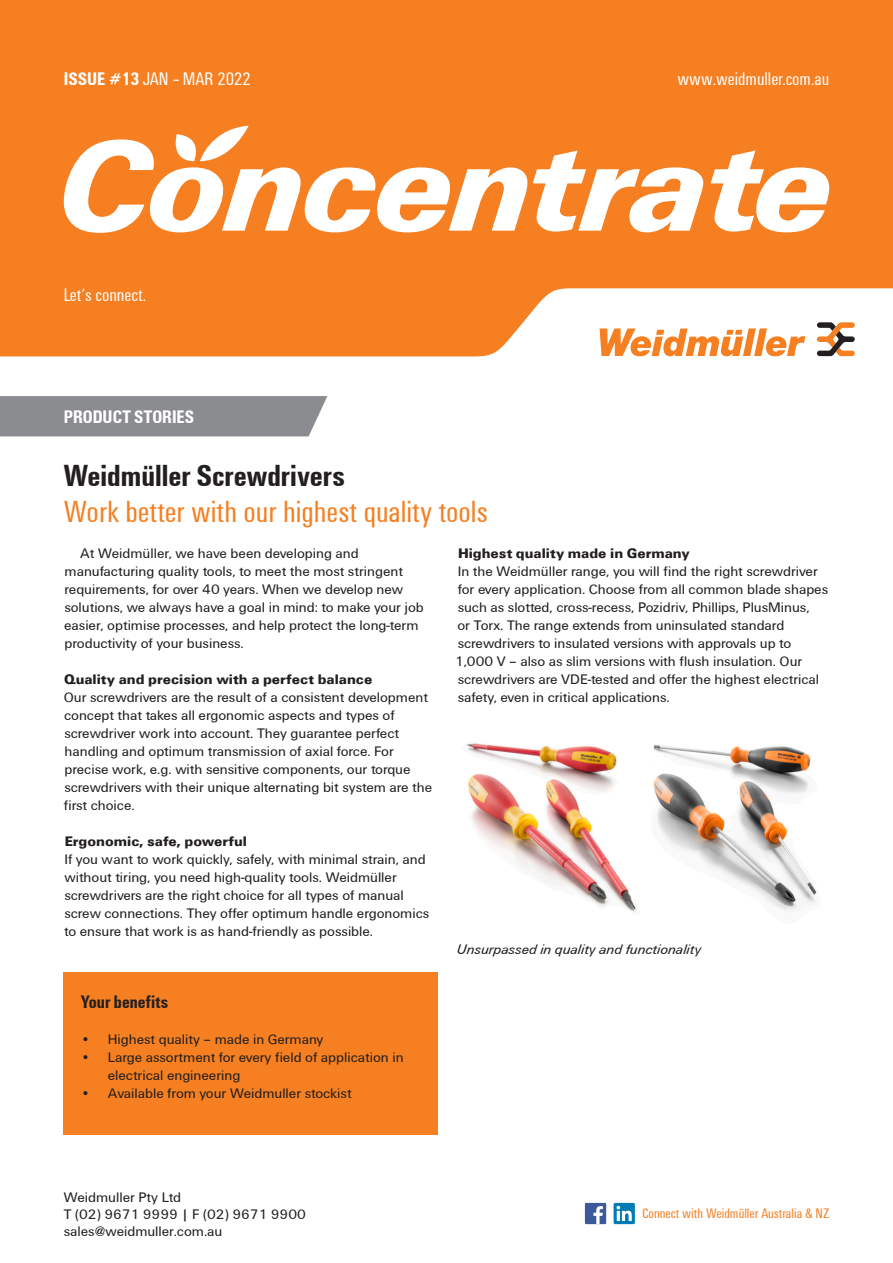
<style>
.page{position:relative;width:893px;height:1263px;background:#fff}
.page>*{position:absolute;margin:0;border:0;box-sizing:border-box;transform-origin:0 0}
._04_subtitle_small{font:31.5px "Weidmueller Condensed";color:#f57f21}
._03_title_small{font:700 31.5px "Weidmueller Condensed";color:#231f20}
._05_introduction{font:18.75px "Weidmueller Condensed";color:#fff}
._00_Kolumnentitel{font:700 18.75px "Weidmueller Condensed";color:#fff}
._05_introduction-2{font:700 18.75px "Weidmueller Condensed";color:#231f20}
._10_copy{font:14.25px/18px "Weidmueller";color:#231f20}
._21_address{font:14.25px "Weidmueller";color:#231f20}
._10_copy-2{font:italic 14.25px "Weidmueller";color:#231f20}
._13_caption_right_al{font:14.25px "Weidmueller Condensed";color:#f57f21}
.s1{font-weight:700}
</style>
<div class="page">
<div style="left:0;top:0;width:893px;height:373px;background:#f57f21"></div>
<svg style="left:0;top:288px;width:893px;height:85px"></svg>
<svg style="left:600px;top:328px;width:205px;height:28px"></svg>
<svg style="left:817px;top:322px;width:38px;height:34px"></svg>
<div style="left:614px;top:1203px;width:21px;height:21px;background:#007bb6;border-radius:2px"></div>
<svg style="left:616px;top:1206px;width:16px;height:15px"></svg>
<div style="left:585px;top:1203px;width:21px;height:21px;background:#3c5a99"></div>
<svg style="left:593px;top:1206px;width:10px;height:18px"></svg>
<svg style="left:533px;top:151px;width:170px;height:81px"></svg>
<svg style="left:711px;top:151px;width:118px;height:81px"></svg>
<svg style="left:64px;top:126px;width:463px;height:107px"></svg>
<div style="left:0;top:396px;width:327px;height:40px;background:#8a8c8f"></div>
<img style="left:466px;top:743px;width:351px;height:170px">
<div style="left:64px;top:972px;width:374px;height:162px;background:#f57f21"></div>
<p class="_05_introduction" style="left:64px;top:66px;width:189px"><span class="s1">ISSUE #13</span> JAN – MAR 2022</p>
<p class="_05_introduction" style="left:678px;top:66px;width:153px">www.weidmuller.com.au</p>
<p class="_05_introduction" style="left:64px;top:282px;width:84px">Let‘s connect.</p>
<p class="_00_Kolumnentitel" style="left:64px;top:403px;width:132px">PRODUCT STORIES</p>
<p class="_03_title_small" style="left:64px;top:453px;width:283px">Weidmüller Screwdrivers</p>
<p class="_04_subtitle_small" style="left:64px;top:491px;width:425px">Work better with our highest quality tools</p>
<p class="_10_copy" style="left:80px;top:544px;width:280px">At Weidmüller, we have been developing and</p>
<p class="_10_copy" style="left:64px;top:562px;width:361px">manufacturing quality tools, to meet the most stringent requirements, for over 40 years. When we develop new solutions, we always have a goal in mind: to make your job easier, optimise processes, and help protect the long-term productivity of your business.</p>
<p class="_10_copy" style="left:64px;top:670px;width:370px"><span class="s1">Quality and precision with a perfect balance<br></span>Our screwdrivers are the result of a consistent development concept that takes all ergonomic aspects and types of screwdriver work into account. They guarantee perfect handling and optimum transmission of axial force. For precise work, e.g. with sensitive components, our torque screwdrivers with their unique alternating bit system are the first choice.</p>
<p class="_10_copy" style="left:64px;top:832px;width:366px"><span class="s1">Ergonomic, safe, powerful<br></span>If you want to work quickly, safely, with minimal strain, and without tiring, you need high-quality tools. Weidmüller screwdrivers are the right choice for all types of manual screw connections. They offer optimum handle ergonomics to ensure that work is as hand-friendly as possible.</p>
<p class="_05_introduction-2" style="left:81px;top:988px;width:89px">Your benefits</p>
<p class="_10_copy" style="left:81px;top:1030px;width:244px">• Highest quality – made in Germany</p>
<p class="_10_copy" style="left:108px;top:1048px;width:297px;text-indent:-27px">• Large assortment for every field of application in electrical engineering</p>
<p class="_10_copy" style="left:81px;top:1084px;width:272px">• Available from your Weidmuller stockist</p>
<p class="_10_copy" style="left:455px;top:544px;width:375px"><span class="s1">Highest quality made in Germany<br></span>In the Weidmüller range, you will find the right screwdriver for every application. Choose from all common blade shapes such as slotted, cross-recess, Pozidriv, Phillips, PlusMinus,<br>or Torx. The range extends from uninsulated standard screwdrivers to insulated versions with approvals up to 1,000 V – also as slim versions with flush insulation. Our screwdrivers are VDE-tested and offer the highest electrical safety, even in critical applications.</p>
<p class="_10_copy-2" style="left:457px;top:939px;width:246px">Unsurpassed in quality and functionality</p>
<p class="_21_address" style="left:64px;top:1187px;width:119px">Weidmuller Pty Ltd</p>
<p class="_21_address" style="left:64px;top:1204px;width:244px">T (02) 9671 9999 | F (02) 9671 9900</p>
<p class="_21_address" style="left:64px;top:1221px;width:160px">sales@weidmuller.com.au</p>
<p class="_13_caption_right_al" style="left:642px;top:1204px;width:188px">Connect with Weidmüller Australia &amp; NZ</p>
</div>
